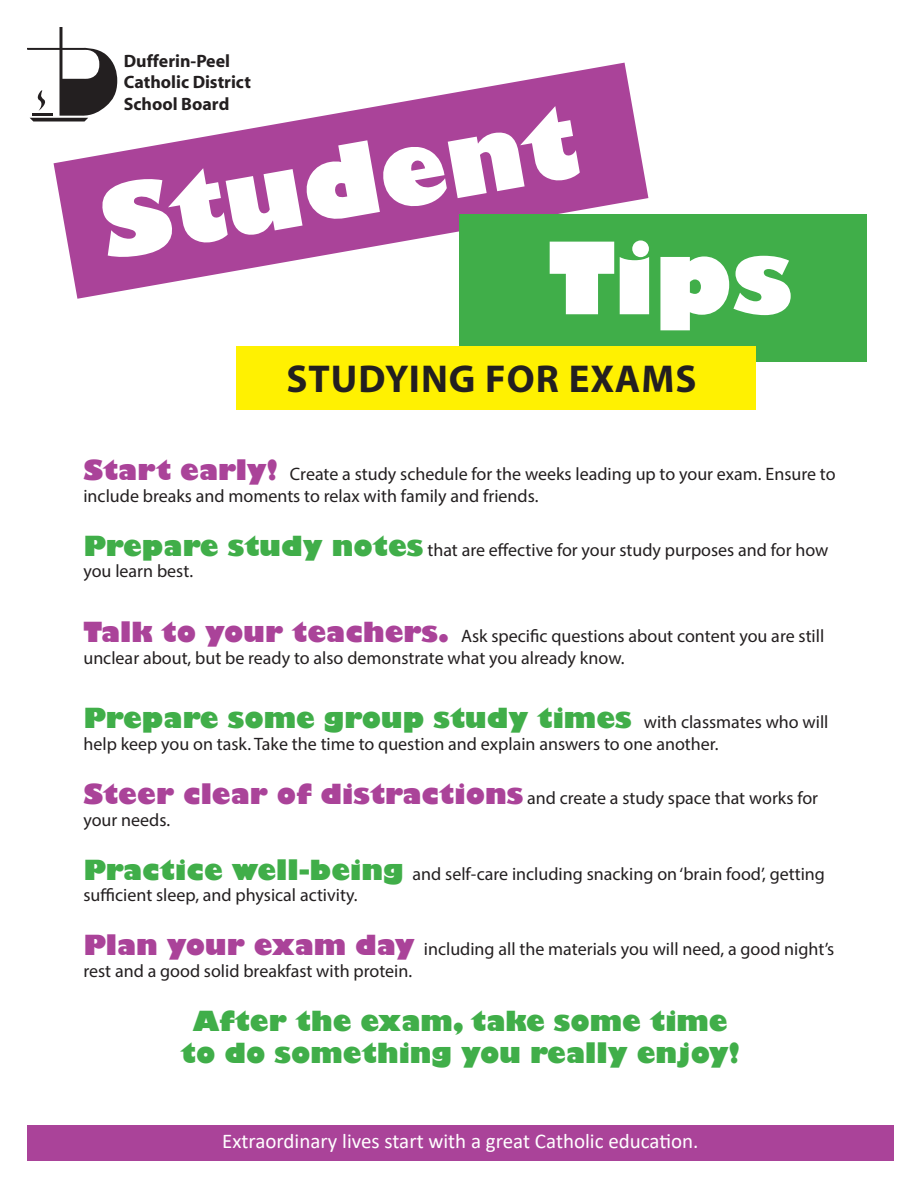
<style>
.page{position:relative;width:918px;height:1188px;background:#fff}
.page>*{position:absolute;margin:0;border:0;box-sizing:border-box;transform-origin:0 0}
.t1{font:800 97.5px "Gill Sans";color:#fff}
.t2{font:700 39px "Myriad Pro";letter-spacing:.025em;color:#231f20}
.t3{font:800 27px/32.4px "Gill Sans";color:#40ae49;text-align:center}
.t4{font:21px "Calibri";color:#fff}
.t5{font:18px/21.6px "Myriad Pro";color:#231f20}
.t6{font:700 18px/21.5px "Myriad";color:#231f20}
.s1{font-family:"Gill Sans";font-weight:800;font-size:27px;color:#aa4399}
.s2{font-family:"Gill Sans";font-weight:800;font-size:27px;color:#40ae49}
.s3{font-family:"Myriad Pro";font-weight:400;font-size:18px;color:#231f20}
</style>
<div class="page">
<div style="left:27px;top:1126px;width:867px;height:35px;background:#aa4399"></div>
<svg style="left:54px;top:63px;width:594px;height:236px;fill:#aa4399"></svg>
<div style="left:459px;top:214px;width:408px;height:148px;background:#40ae49"></div>
<div style="left:236px;top:346px;width:520px;height:64px;background:#fff101"></div>
<svg style="left:27px;top:27px;width:90px;height:94px"></svg>
<p class="t6" style="left:124px;top:50px;width:129px">Dufferin-Peel<br>Catholic District<br>School Board</p>
<h1 class="t1" style="left:90px;top:164px;width:485px;rotate:-10deg">Student</h1>
<h1 class="t1" style="left:548px;top:217px;width:246px">Tips</h1>
<h2 class="t2" style="left:286px;top:354px;width:412px">STUDYING FOR EXAMS</h2>
<p class="t5" style="left:83px;top:463px;width:754px"><span class="s1">Start early!</span> Create a study schedule for the weeks leading up to your exam. Ensure to include breaks and moments to relax with family and friends.</p>
<p class="t5" style="left:83px;top:538px;width:747px"><span class="s2">Prepare study notes</span> that are effective for your study purposes and for how you learn best.</p>
<p class="t5" style="left:83px;top:625px;width:742px"><span class="s1">Talk to your teachers.</span> Ask specific questions about content you are still unclear about, but be ready to also demonstrate what you already know.</p>
<h3 class="t3" style="left:83px;top:704px;width:747px">Prepare some group study times <span class="s3">with classmates who will</span></h3>
<p class="t5" style="left:83px;top:733px;width:637px">help keep you on task. Take the time to question and explain answers to one another.</p>
<p class="t5" style="left:83px;top:787px;width:736px"><span class="s1">Steer clear of distractions</span> and create a study space that works for your needs.</p>
<p class="t5" style="left:83px;top:862px;width:743px"><span class="s2">Practice well-being</span> and self-care including snacking on ‘brain food’, getting sufficient sleep, and physical activity.</p>
<p class="t5" style="left:83px;top:938px;width:752px"><span class="s1">Plan your exam day</span> including all the materials you will need, a good night’s rest and a good solid breakfast with protein.</p>
<h3 class="t3" style="left:181px;top:1007px;width:560px">After the exam, take some time to do something you really enjoy!</h3>
<p class="t4" style="left:222px;top:1126px;width:478px">Extraordinary lives start with a great Catholic education.</p>
</div>
